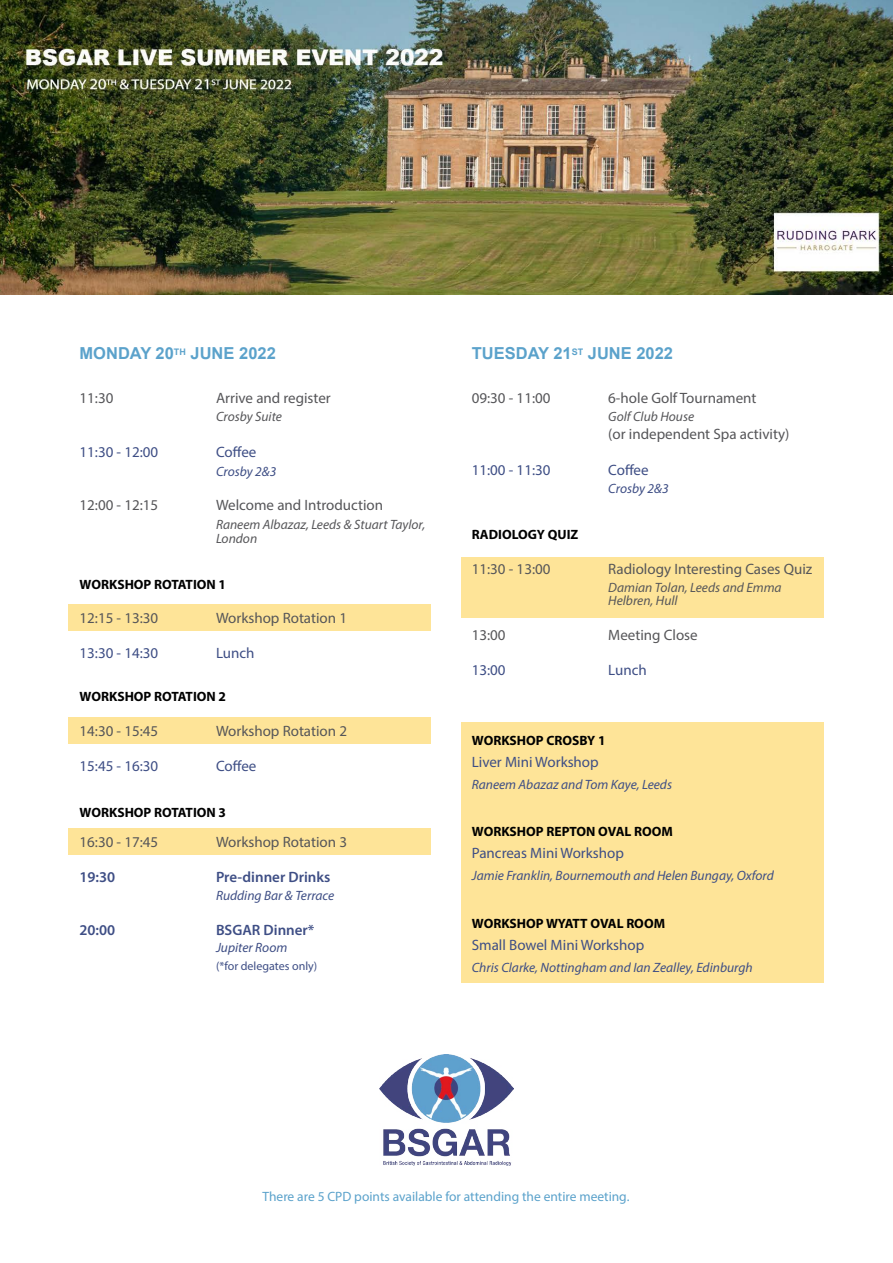
<style>
.page{position:relative;width:893px;height:1263px;background:#fff}
.page>*{position:absolute;margin:0;border:0;box-sizing:border-box;transform-origin:0 0}
.t1{font:700 16.5px "Arial";color:#5ba2cb}
.t2{font:15px "Myriad Pro";color:#565659}
.t3{font:15px "Myriad Pro";color:#3e4e85}
.t4{font:600 15px "Myriad Pro";color:#3e4e85}
.t5{font:italic 13.5px "Myriad Pro";color:#3e4e85}
.t6{font:700 13.5px "Myriad Pro";color:#000}
.t7{font:italic 13.5px/13.5px "Myriad Pro";color:#565659}
.t8{font:13.5px "Myriad Pro";color:#5ba2cb}
.t9{font:12px "Myriad Pro";color:#3e4e85}
</style>
<div class="page">
<div style="left:68px;top:604px;width:363px;height:26px;background:#fee498"></div>
<div style="left:68px;top:718px;width:363px;height:26px;background:#fee498"></div>
<div style="left:68px;top:828px;width:363px;height:27px;background:#fee498"></div>
<div style="left:461px;top:557px;width:363px;height:61px;background:#fee498"></div>
<div style="left:461px;top:722px;width:363px;height:260px;background:#fee498"></div>
<img style="left:0;top:0;width:893px;height:295px">
<img style="left:379px;top:1054px;width:134px;height:111px">
<p class="t1" style="left:80px;top:342px;width:198px">MONDAY 20<sup>TH</sup> JUNE 2022</p>
<p class="t2" style="left:80px;top:388px;width:35px">11:30</p>
<p class="t2" style="left:216px;top:388px;width:116px">Arrive and register</p>
<p class="t7" style="left:216px;top:410px;width:67px">Crosby Suite</p>
<p class="t3" style="left:80px;top:443px;width:80px">11:30 - 12:00</p>
<p class="t3" style="left:216px;top:443px;width:42px">Coffee</p>
<p class="t5" style="left:216px;top:463px;width:62px">Crosby 2&amp;3</p>
<p class="t2" style="left:80px;top:496px;width:80px">12:00 - 12:15</p>
<p class="t2" style="left:216px;top:496px;width:169px">Welcome and Introduction</p>
<p class="t7" style="left:216px;top:518px;width:211px">Raneem Albazaz, Leeds &amp; Stuart Taylor,<br>London</p>
<p class="t6" style="left:80px;top:575px;width:148px">WORKSHOP ROTATION 1</p>
<p class="t2" style="left:80px;top:609px;width:80px">12:15 - 13:30</p>
<p class="t2" style="left:216px;top:609px;width:133px">Workshop Rotation 1</p>
<p class="t3" style="left:80px;top:644px;width:80px">13:30 - 14:30</p>
<p class="t3" style="left:216px;top:644px;width:40px">Lunch</p>
<p class="t6" style="left:80px;top:688px;width:148px">WORKSHOP ROTATION 2</p>
<p class="t2" style="left:80px;top:722px;width:80px">14:30 - 15:45</p>
<p class="t2" style="left:216px;top:722px;width:133px">Workshop Rotation 2</p>
<p class="t3" style="left:80px;top:757px;width:80px">15:45 - 16:30</p>
<p class="t3" style="left:216px;top:757px;width:42px">Coffee</p>
<p class="t6" style="left:80px;top:803px;width:148px">WORKSHOP ROTATION 3</p>
<p class="t2" style="left:80px;top:833px;width:80px">16:30 - 17:45</p>
<p class="t2" style="left:216px;top:833px;width:133px">Workshop Rotation 3</p>
<p class="t4" style="left:80px;top:867px;width:37px">19:30</p>
<p class="t4" style="left:216px;top:867px;width:116px">Pre-dinner Drinks</p>
<p class="t5" style="left:216px;top:887px;width:120px">Rudding Bar &amp; Terrace</p>
<p class="t4" style="left:80px;top:920px;width:37px">20:00</p>
<p class="t4" style="left:216px;top:920px;width:100px">BSGAR Dinner*</p>
<p class="t5" style="left:216px;top:939px;width:73px">Jupiter Room</p>
<p class="t9" style="left:216px;top:959px;width:103px">(*for delegates only)</p>
<p class="t1" style="left:472px;top:342px;width:203px">TUESDAY 21<sup>ST</sup> JUNE 2022</p>
<p class="t2" style="left:472px;top:388px;width:80px">09:30 - 11:00</p>
<p class="t2" style="left:608px;top:388px;width:150px">6-hole Golf Tournament</p>
<p class="t7" style="left:608px;top:410px;width:87px">Golf Club House</p>
<p class="t2" style="left:608px;top:425px;width:183px">(or independent Spa activity)</p>
<p class="t3" style="left:472px;top:460px;width:80px">11:00 - 11:30</p>
<p class="t3" style="left:608px;top:460px;width:42px">Coffee</p>
<p class="t5" style="left:608px;top:481px;width:62px">Crosby 2&amp;3</p>
<p class="t6" style="left:472px;top:526px;width:108px">RADIOLOGY QUIZ</p>
<p class="t2" style="left:472px;top:560px;width:80px">11:30 - 13:00</p>
<p class="t2" style="left:608px;top:560px;width:206px">Radiology Interesting Cases Quiz</p>
<p class="t7" style="left:608px;top:580px;width:175px">Damian Tolan, Leeds and Emma<br>Helbren, Hull</p>
<p class="t2" style="left:472px;top:626px;width:35px">13:00</p>
<p class="t2" style="left:608px;top:626px;width:91px">Meeting Close</p>
<p class="t3" style="left:472px;top:661px;width:35px">13:00</p>
<p class="t3" style="left:608px;top:661px;width:40px">Lunch</p>
<p class="t6" style="left:472px;top:731px;width:135px">WORKSHOP CROSBY 1</p>
<p class="t3" style="left:472px;top:752px;width:128px">Liver Mini Workshop</p>
<p class="t5" style="left:472px;top:776px;width:202px">Raneem Abazaz and Tom Kaye, Leeds</p>
<p class="t6" style="left:472px;top:823px;width:203px">WORKSHOP REPTON OVAL ROOM</p>
<p class="t3" style="left:472px;top:844px;width:154px">Pancreas Mini Workshop</p>
<p class="t5" style="left:472px;top:867px;width:304px">Jamie Franklin, Bournemouth and Helen Bungay, Oxford</p>
<p class="t6" style="left:472px;top:914px;width:195px">WORKSHOP WYATT OVAL ROOM</p>
<p class="t3" style="left:472px;top:935px;width:174px">Small Bowel Mini Workshop</p>
<p class="t5" style="left:472px;top:959px;width:282px">Chris Clarke, Nottingham and Ian Zealley, Edinburgh</p>
<p class="t8" style="left:262px;top:1188px;width:368px">There are 5 CPD points available for attending the entire meeting.</p>
</div>
